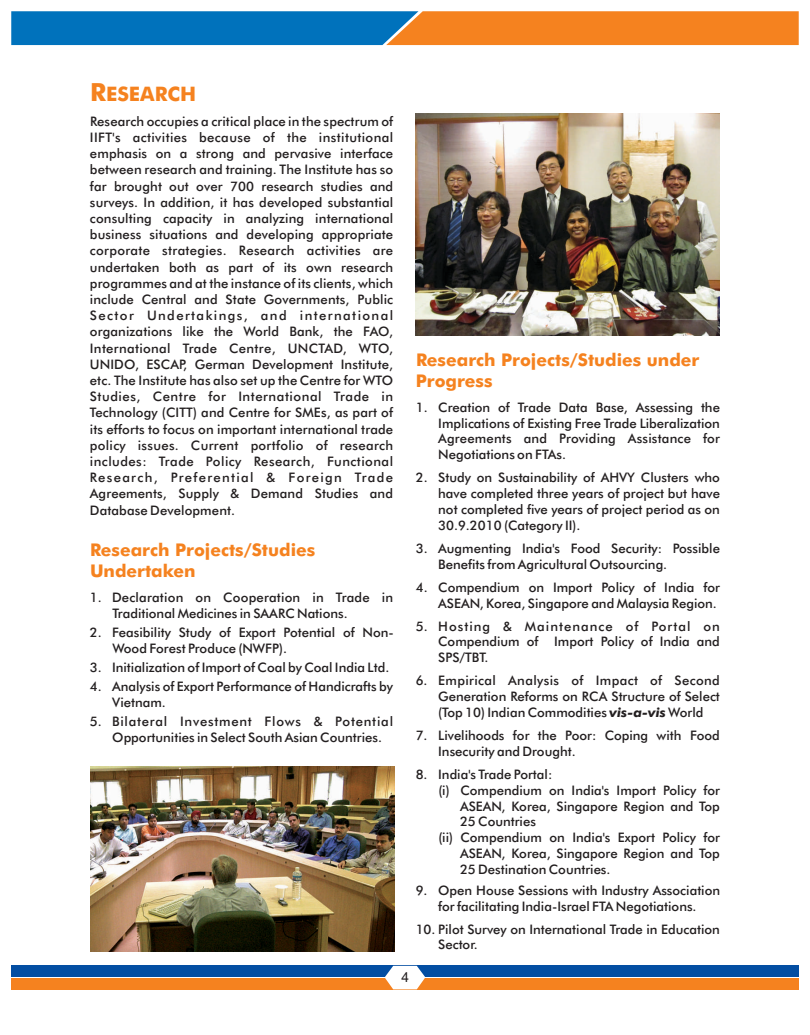
<style>
.page{position:relative;width:810px;height:1035px;background:#fff}
.page>*{position:absolute;margin:0;border:0;box-sizing:border-box;transform-origin:0 0}
.t1{font:700 20px "Futura BT";color:#f5821f}
.t2{font:700 17.5px/21px "Futura BT";color:#f5821f}
.t3{font:13.75px "Arial";color:#231f20}
.t4{font:500 13.12px/16.2px "Futura BT";color:#231f20}
.s1{font-size:25px}
.s2{font-weight:700;font-style:italic}
</style>
<div class="page">
<img style="left:90px;top:767px;width:304px;height:184px">
<svg style="left:11px;top:11px;width:788px;height:34px;background:#7c7b6e"></svg>
<div style="left:11px;top:965px;width:788px;height:11px;background:#034ea2"></div>
<div style="left:11px;top:979px;width:788px;height:11px;background:#f5821f"></div>
<svg style="left:385px;top:966px;width:40px;height:23px"></svg>
<img style="left:416px;top:114px;width:304px;height:222px">
<h1 class="t1" style="left:90px;top:86px;width:108px"><span class="s1">R</span>ESEARCH</h1>
<p class="t4" style="left:90px;top:114px;width:305px;text-align:justify">Research occupies a critical place in the spectrum of IIFT's activities because of the institutional emphasis on a strong and pervasive interface between research and training. The Institute has so far brought out over 700 research studies and surveys. In addition, it has developed substantial consulting capacity in analyzing international business situations and developing appropriate corporate strategies. Research activities are undertaken both as part of its own research programmes and at the instance of its clients, which include Central and State Governments, Public Sector Undertakings, and international organizations like the World Bank, the FAO, International Trade Centre, UNCTAD, WTO, UNIDO, ESCAP, German Development Institute, etc. The Institute has also set up the Centre for WTO Studies, Centre for International Trade in Technology (CITT) and Centre for SMEs, as part of its efforts to focus on important international trade policy issues. Current portfolio of research includes: Trade Policy Research, Functional Research, Preferential &amp; Foreign Trade Agreements, Supply &amp; Demand Studies and Database Development.</p>
<h2 class="t2" style="left:90px;top:541px;width:227px">Research Projects/Studies<br>Undertaken</h2>
<p class="t4" style="left:112px;top:591px;width:282px;line-height:15.8px;text-indent:-22px">1. Declaration on Cooperation in Trade in<br>Traditional Medicines in SAARC Nations.</p>
<p class="t4" style="left:112px;top:626px;width:283px;line-height:15.8px;text-indent:-22px">2. Feasibility Study of Export Potential of Non-<br>Wood Forest Produce (NWFP).</p>
<p class="t4" style="left:90px;top:661px;width:301px">3. Initialization of Import of Coal by Coal India Ltd.</p>
<p class="t4" style="left:112px;top:680px;width:282px;line-height:15.8px;text-indent:-22px">4. Analysis of Export Performance of Handicrafts by<br>Vietnam.</p>
<p class="t4" style="left:112px;top:715px;width:282px;line-height:15.8px;text-indent:-22px">5. Bilateral Investment Flows &amp; Potential<br>Opportunities in Select South Asian Countries.</p>
<h2 class="t2" style="left:416px;top:351px;width:285px">Research Projects/Studies under<br>Progress</h2>
<p class="t4" style="left:438px;top:401px;width:283px;line-height:15.8px;text-align:justify;text-indent:-22px">1. Creation of Trade Data Base, Assessing the Implications of Existing Free Trade Liberalization Agreements and Providing Assistance for Negotiations on FTAs.</p>
<p class="t4" style="left:438px;top:471px;width:283px;line-height:15.8px;text-align:justify;text-indent:-22px">2. Study on Sustainability of AHVY Clusters who have completed three years of project but have not completed five years of project period as on 30.9.2010 (Category II).</p>
<p class="t4" style="left:438px;top:542px;width:283px;line-height:15.8px;text-indent:-22px">3. Augmenting India's Food Security: Possible<br>Benefits from Agricultural Outsourcing.</p>
<p class="t4" style="left:416px;top:580px;width:306px;line-height:15.8px;text-align:right">4. Compendium on Import Policy of India for<br>ASEAN, Korea, Singapore and Malaysia Region.</p>
<p class="t4" style="left:438px;top:619px;width:283px;line-height:15.8px;text-align:justify;text-indent:-22px">5. Hosting &amp; Maintenance of Portal on Compendium of Import Policy of India and SPS/TBT.</p>
<p class="t4" style="left:438px;top:674px;width:283px;line-height:15.8px;text-align:justify;text-indent:-22px">6. Empirical Analysis of Impact of Second Generation Reforms on RCA Structure of Select (Top 10) Indian Commodities <span class="s2">vis-a-vis</span> World</p>
<p class="t4" style="left:438px;top:729px;width:283px;line-height:15.8px;text-indent:-22px">7. Livelihoods for the Poor: Coping with Food<br>Insecurity and Drought.</p>
<p class="t4" style="left:416px;top:768px;width:138px">8. India's Trade Portal:</p>
<p class="t4" style="left:438px;top:783px;width:283px">(i) Compendium on India's Import Policy for</p>
<p class="t4" style="left:460px;top:799px;width:261px">ASEAN, Korea, Singapore Region and Top</p>
<p class="t4" style="left:460px;top:815px;width:77px">25 Countries</p>
<p class="t4" style="left:438px;top:831px;width:283px">(ii) Compendium on India's Export Policy for</p>
<p class="t4" style="left:460px;top:846px;width:261px">ASEAN, Korea, Singapore Region and Top</p>
<p class="t4" style="left:460px;top:862px;width:152px">25 Destination Countries.</p>
<p class="t4" style="left:416px;top:884px;width:306px;line-height:15.8px;text-align:center">9. Open House Sessions with Industry Association for facilitating India-Israel FTA Negotiations.</p>
<p class="t4" style="left:438px;top:922px;width:283px;line-height:15.8px;text-indent:-22px">10. Pilot Survey on International Trade in Education<br>Sector.</p>
<p class="t3" style="left:401px;top:972px;width:9px">4</p>
</div>
